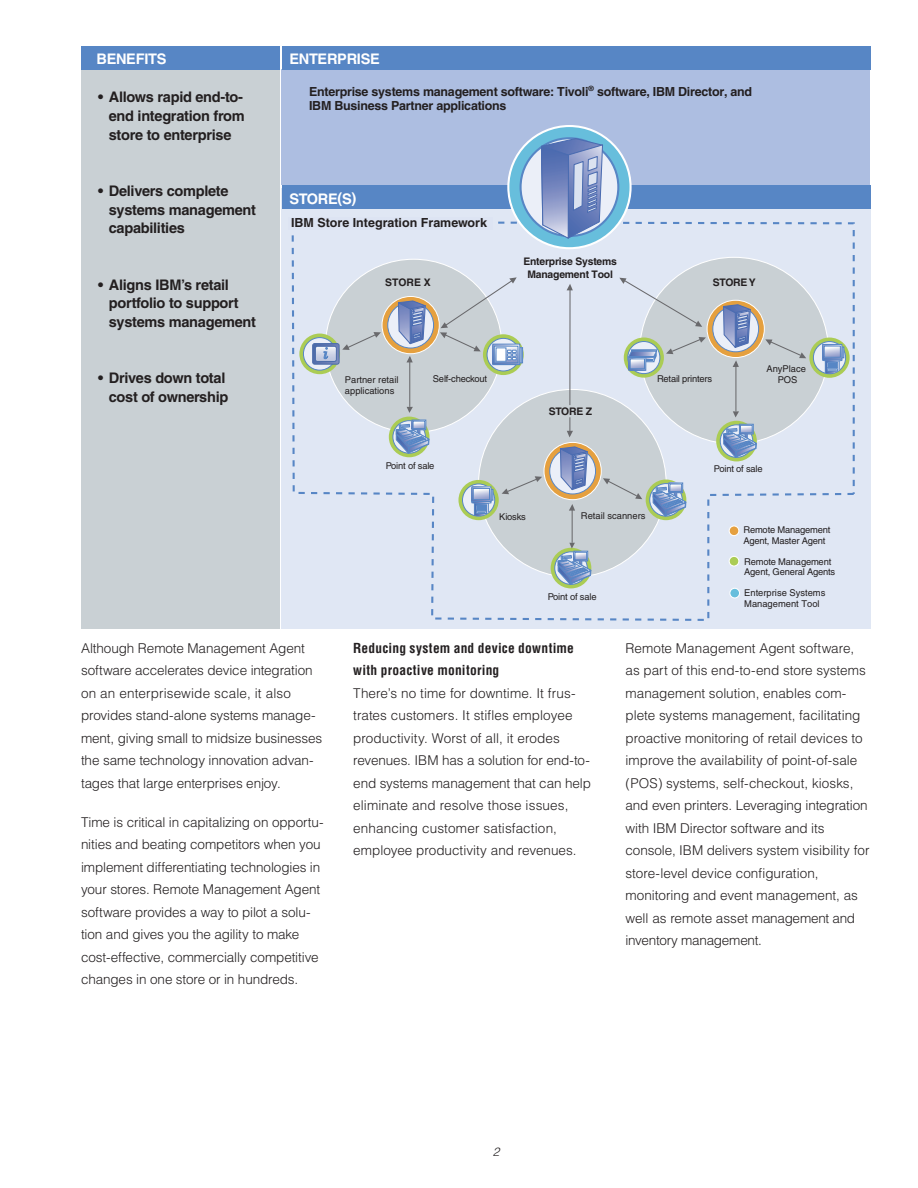
<style>
.page{position:relative;width:918px;height:1188px;background:#fff}
.page>*{position:absolute;margin:0;border:0;box-sizing:border-box;transform-origin:0 0}
.t1{font:700 14.55px/18.8px "Helvetica";letter-spacing:-.02em;color:#231f20}
.t2{font:700 14.55px "Helvetica";letter-spacing:-.02em;color:#fff}
.Text_-_body{font:300 13.5px/22.5px "Helvetica";letter-spacing:-.005em;color:#231f20}
.Text_-_subhead{font:700 condensed 13.5px/22.5px "Helvetica";letter-spacing:.015em;color:#231f20}
.t3{font:700 12.45px/14.7px "Helvetica";letter-spacing:-.02em;color:#231f20}
.t4{font:700 12.45px "Helvetica";color:#231f20}
.t5{font:700 10.35px/12.6px "Helvetica";letter-spacing:-.02em;color:#231f20;text-align:center}
.t6{font:9.3px/10.4px "Helvetica";letter-spacing:-.02em;color:#231f20}
.t7{font:9.3px/10.8px "Helvetica";color:#231f20}
</style>
<div class="page">
<div style="left:282px;top:189px;width:589px;height:440px;background:#e0e7f4"></div>
<div style="left:282px;top:185px;width:588px;height:24px;background:#5786c5"></div>
<div style="left:282px;top:70px;width:588px;height:115px;background:#adbee1"></div>
<div style="left:81px;top:46px;width:199px;height:583px;background:#c9d0d4"></div>
<div style="left:282px;top:46px;width:588px;height:23px;background:#5786c5"></div>
<div style="left:81px;top:46px;width:199px;height:23px;background:#5786c5"></div>
<svg style="left:291px;top:220px;width:564px;height:401px"></svg>
<div style="left:288px;top:217px;width:205px;height:13px;background:#dde4f3"></div>
<svg style="left:508px;top:126px;width:123px;height:122px;background:#74c0dd"></svg>
<div style="left:507px;top:125px;width:125px;height:124px;border:2px solid #fff;border-radius:50%"></div>
<div style="left:521px;top:138px;width:97px;height:98px;background:#ebeff8;border-radius:50%"></div>
<svg style="left:540px;top:138px;width:67px;height:102px;background:#849dcb"></svg>
<svg style="left:809px;top:338px;width:41px;height:40px"></svg>
<svg style="left:813px;top:342px;width:33px;height:32px"></svg>
<div style="left:813px;top:341px;width:33px;height:33px;border:1px solid #5786c5;border-radius:50%"></div>
<div style="left:825px;top:360px;width:15px;height:14px;border:1px solid #5786c5"></div>
<svg style="left:822px;top:347px;width:22px;height:24px"></svg>
<div style="left:822px;top:344px;width:20px;height:15px;border:1px solid #5786c5"></div>
<img style="left:826px;top:348px;width:13px;height:8px">
<div style="left:824px;top:346px;width:17px;height:12px;border:1px solid #5786c5"></div>
<svg style="left:646px;top:480px;width:40px;height:40px"></svg>
<svg style="left:650px;top:484px;width:32px;height:32px"></svg>
<div style="left:649px;top:483px;width:34px;height:33px;border:1px solid #5786c5;border-radius:50%"></div>
<div style="left:669px;top:483px;width:14px;height:10px;border:1px solid #5786c5"></div>
<svg style="left:652px;top:484px;width:35px;height:33px"></svg>
<p class="t2" style="left:96px;top:50px;width:72px">BENEFITS</p>
<p class="t2" style="left:289px;top:50px;width:92px">ENTERPRISE</p>
<p class="t1" style="left:109px;top:88px;width:137px;text-align:justify;text-indent:-10px">• Allows rapid end-to&shy;end integration from store to enterprise</p>
<p class="t1" style="left:109px;top:181px;width:149px;text-indent:-10px">• Delivers complete systems management capabilities</p>
<p class="t1" style="left:109px;top:275px;width:149px;text-indent:-10px">• Aligns IBM’s retail portfolio to support systems management</p>
<p class="t1" style="left:98px;top:369px;width:132px;text-align:right">• Drives down total cost of ownership</p>
<p class="t3" style="left:309px;top:84px;width:445px">Enterprise systems management software: Tivoli<sup>®</sup> software, IBM Director, and<br>IBM Business Partner applications</p>
<p class="t2" style="left:289px;top:190px;width:69px">STORE(S)</p>
<p class="t4" style="left:291px;top:215px;width:197px">IBM Store Integration Framework</p>
<p class="t5" style="left:523px;top:255px;width:95px">Enterprise Systems<br>Management Tool</p>
<p class="t5" style="left:385px;top:276px;width:47px">STORE X</p>
<p class="t5" style="left:713px;top:276px;width:44px">STORE Y</p>
<p class="t7" style="left:345px;top:375px;width:55px">Partner retail applications</p>
<p class="t6" style="left:433px;top:374px;width:56px">Self-checkout</p>
<p class="t6" style="left:657px;top:374px;width:57px">Retail printers</p>
<p class="t5" style="left:549px;top:405px;width:45px">STORE Z</p>
<p class="t7" style="left:767px;top:363px;width:41px;text-align:center">AnyPlace<br>POS</p>
<p class="t6" style="left:386px;top:461px;width:50px">Point of sale</p>
<p class="t6" style="left:714px;top:463px;width:50px">Point of sale</p>
<p class="t6" style="left:499px;top:512px;width:28px">Kiosks</p>
<p class="t7" style="left:581px;top:510px;width:66px">Retail scanners</p>
<p class="t6" style="left:548px;top:591px;width:50px">Point of sale</p>
<p class="t6" style="left:743px;top:525px;width:89px">Remote Management<br>Agent, Master Agent</p>
<p class="t6" style="left:744px;top:557px;width:93px">Remote Management<br>Agent, General Agents</p>
<p class="t7" style="left:744px;top:588px;width:83px">Enterprise Systems<br>Management Tool</p>
<p class="Text_-_body" style="left:81px;top:637px;width:243px">Although Remote Management Agent software accelerates device integration on an enterprisewide scale, it also provides stand-alone systems manage&shy;ment, giving small to midsize businesses the same technology innovation advan&shy;tages that large enterprises enjoy.</p>
<p class="Text_-_body" style="left:81px;top:811px;width:244px">Time is critical in capitalizing on opportu&shy;nities and beating competitors when you implement differentiating technologies in your stores. Remote Management Agent software provides a way to pilot a solu&shy;tion and gives you the agility to make cost-effective, commercially competitive changes in one store or in hundreds.</p>
<p class="Text_-_subhead" style="left:353px;top:637px;width:222px">Reducing system and device downtime with proactive monitoring</p>
<p class="Text_-_body" style="left:353px;top:682px;width:239px">There’s no time for downtime. It frus&shy;trates customers. It stifles employee productivity. Worst of all, it erodes revenues. IBM has a solution for end-to&shy;end systems management that can help eliminate and resolve those issues, enhancing customer satisfaction, employee productivity and revenues.</p>
<p class="Text_-_body" style="left:626px;top:637px;width:246px">Remote Management Agent software, as part of this end-to-end store systems management solution, enables com&shy;plete systems management, facilitating proactive monitoring of retail devices to improve the availability of point-of-sale (POS) systems, self-checkout, kiosks, and even printers. Leveraging integration with IBM Director software and its console, IBM delivers system visibility for store-level device configuration, monitoring and event management, as well as remote asset management and inventory management.</p>
</div>
